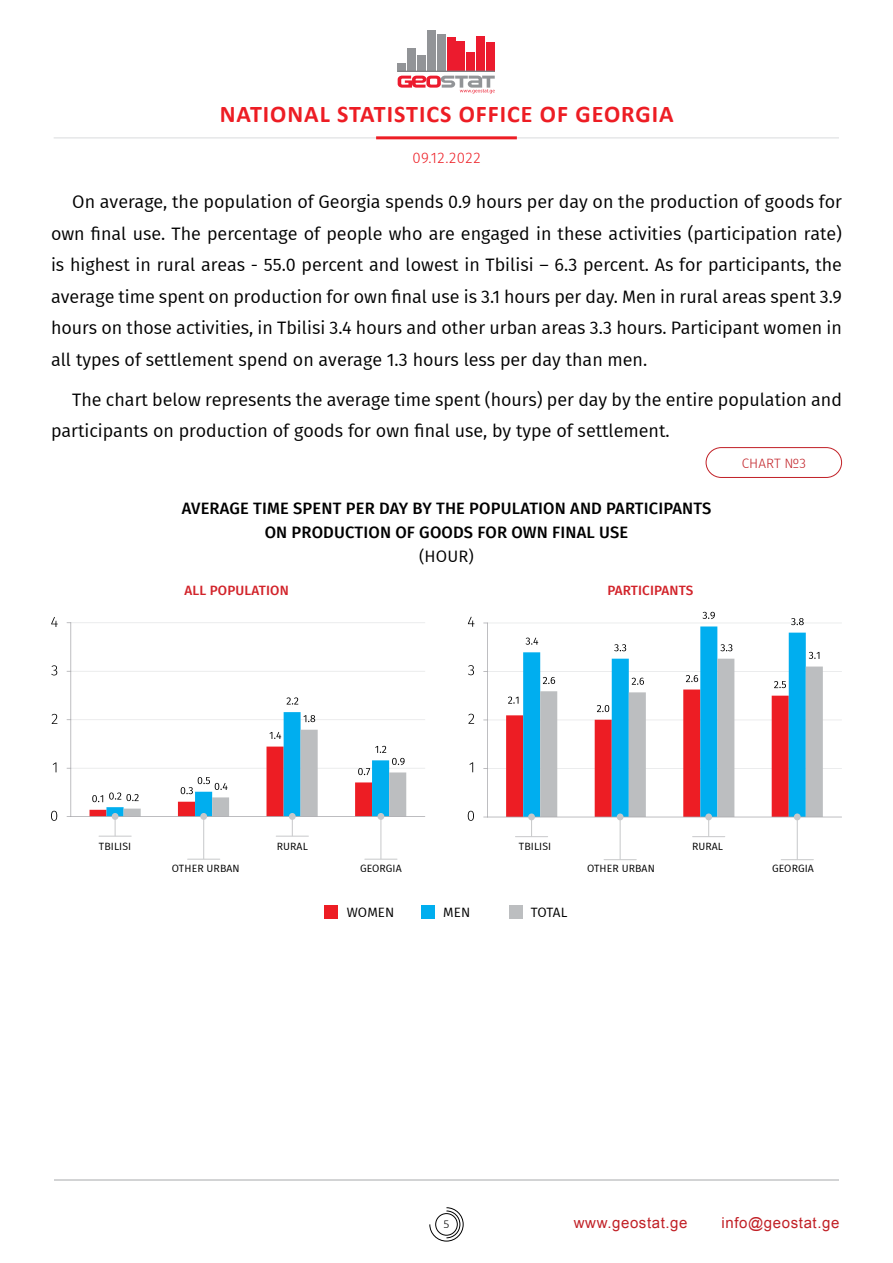
<style>
.page{position:relative;width:893px;height:1263px;background:#fff}
.page>*{position:absolute;margin:0;border:0;box-sizing:border-box;transform-origin:0 0}
.t1{font:700 24px "Calibri";letter-spacing:.04em;color:#ed1d24}
.t2{font:18px/31.5px "Fira GO";color:#000;text-align:justify}
.t3{font:500 16.5px/24px "Fira GO";letter-spacing:.01em;color:#000;text-align:center}
.t4{font:16.5px "Fira GO";color:#000}
.t5{font:15px "BPG Ingiri Arial";letter-spacing:.04em;color:#c12026}
.t6{font:300 15px "Fira GO";letter-spacing:.04em;color:#ed1d24}
.t7{font:500 13.5px "Fira GO";letter-spacing:.01em;color:#d2232a}
.t8{font:13.5px "Fira GO";letter-spacing:.01em;color:#000}
.t9{font:300 13.5px "Fira GO";letter-spacing:.01em;color:#c12026}
.t10{font:300 12px "Calibri";color:#000}
.t11{font:10.5px "Fira GO";letter-spacing:.01em;color:#000}
</style>
<div class="page">
<svg style="left:429px;top:1207px;width:35px;height:34px"></svg>
<hr style="left:54px;top:1179px;width:785px;height:1px;background:#a7a9ac">
<hr style="left:54px;top:137px;width:785px;height:2px;background:#e6e7e8">
<hr style="left:376px;top:136px;width:141px;height:3px;background:#ed1d24">
<div style="left:398px;top:63px;width:8px;height:9px;background:#929497"></div>
<div style="left:407px;top:48px;width:9px;height:24px;background:#929497"></div>
<div style="left:417px;top:55px;width:9px;height:17px;background:#929497"></div>
<div style="left:427px;top:30px;width:9px;height:42px;background:#929497"></div>
<div style="left:437px;top:34px;width:9px;height:38px;background:#929497"></div>
<div style="left:447px;top:37px;width:8px;height:35px;background:#ec1b2e"></div>
<div style="left:457px;top:42px;width:8px;height:30px;background:#ec1b2e"></div>
<div style="left:466px;top:52px;width:9px;height:20px;background:#ec1b2e"></div>
<div style="left:476px;top:36px;width:9px;height:36px;background:#ec1b2e"></div>
<div style="left:486px;top:42px;width:9px;height:30px;background:#ec1b2e"></div>
<hr style="left:398px;top:71px;width:97px;height:1px;background:#808184">
<svg style="left:398px;top:76px;width:97px;height:17px"></svg>
<div style="left:706px;top:447px;width:136px;height:31px;border:1px solid #c12026;border-radius:15px"></div>
<div style="left:325px;top:906px;width:13px;height:13px;background:#ed1d24"></div>
<div style="left:421px;top:906px;width:13px;height:13px;background:#00aeef"></div>
<div style="left:509px;top:906px;width:13px;height:13px;background:#bcbec0"></div>
<svg style="left:51px;top:811px;width:6px;height:10px"></svg>
<svg style="left:53px;top:762px;width:3px;height:10px"></svg>
<svg style="left:52px;top:714px;width:5px;height:10px"></svg>
<svg style="left:51px;top:665px;width:6px;height:10px"></svg>
<svg style="left:51px;top:617px;width:7px;height:10px"></svg>
<svg style="left:468px;top:811px;width:6px;height:10px"></svg>
<svg style="left:469px;top:762px;width:4px;height:10px"></svg>
<svg style="left:468px;top:714px;width:6px;height:10px"></svg>
<svg style="left:468px;top:665px;width:6px;height:10px"></svg>
<svg style="left:468px;top:617px;width:6px;height:10px"></svg>
<hr style="left:99px;top:836px;width:32px;height:1px;background:#c7c8ca">
<hr style="left:276px;top:836px;width:32px;height:1px;background:#c7c8ca">
<svg style="left:67px;top:622px;width:358px;height:214px"></svg>
<div style="left:289px;top:813px;width:7px;height:7px;background:#c7c8ca;border-radius:50%"></div>
<hr style="left:188px;top:859px;width:32px;height:1px;background:#c7c8ca">
<hr style="left:203px;top:817px;width:1px;height:42px;background:#c7c8ca">
<div style="left:200px;top:813px;width:7px;height:7px;background:#c7c8ca;border-radius:50%"></div>
<hr style="left:515px;top:836px;width:33px;height:1px;background:#c7c8ca">
<hr style="left:693px;top:836px;width:32px;height:1px;background:#c7c8ca">
<svg style="left:483px;top:612px;width:359px;height:224px"></svg>
<div style="left:705px;top:813px;width:7px;height:7px;background:#c7c8ca;border-radius:50%"></div>
<hr style="left:604px;top:859px;width:32px;height:1px;background:#c7c8ca">
<hr style="left:620px;top:817px;width:1px;height:42px;background:#c7c8ca">
<div style="left:617px;top:813px;width:6px;height:7px;background:#c7c8ca;border-radius:50%"></div>
<hr style="left:781px;top:859px;width:32px;height:1px;background:#c7c8ca">
<hr style="left:797px;top:817px;width:1px;height:42px;background:#c7c8ca">
<div style="left:794px;top:813px;width:7px;height:7px;background:#c7c8ca;border-radius:50%"></div>
<hr style="left:365px;top:859px;width:32px;height:1px;background:#c7c8ca">
<hr style="left:381px;top:817px;width:1px;height:42px;background:#c7c8ca">
<div style="left:378px;top:813px;width:6px;height:7px;background:#c7c8ca;border-radius:50%"></div>
<h1 class="t1" style="left:220px;top:97px;width:455px">NATIONAL STATISTICS OFFICE OF GEORGIA</h1>
<p class="t6" style="left:412px;top:149px;width:70px">09.12.2022</p>
<p class="t2" style="left:51px;top:186px;width:792px;text-indent:21px">On average, the population of Georgia spends 0.9 hours per day on the production of goods for own final use. The percentage of people who are engaged in these activities (participation rate) is highest in rural areas - 55.0 percent and lowest in Tbilisi – 6.3 percent. As for participants, the average time spent on production for own final use is 3.1 hours per day. Men in rural areas spent 3.9 hours on those activities, in Tbilisi 3.4 hours and other urban areas 3.3 hours. Participant women in all types of settlement spend on average 1.3 hours less per day than men.</p>
<p class="t2" style="left:51px;top:384px;width:792px;text-indent:21px">The chart below represents the average time spent (hours) per day by the entire population and participants on production of goods for own final use, by type of settlement.</p>
<p class="t3" style="left:182px;top:496px;width:531px">AVERAGE TIME SPENT PER DAY BY THE POPULATION AND PARTICIPANTS<br>ON PRODUCTION OF GOODS FOR OWN FINAL USE</p>
<p class="t4" style="left:419px;top:547px;width:56px">(HOUR)</p>
<p class="t7" style="left:184px;top:582px;width:106px">ALL POPULATION</p>
<p class="t7" style="left:607px;top:582px;width:87px">PARTICIPANTS</p>
<p class="t9" style="left:742px;top:455px;width:66px">CHART №3</p>
<p class="t11" style="left:99px;top:840px;width:34px">TBILISI</p>
<p class="t11" style="left:519px;top:840px;width:34px">TBILISI</p>
<p class="t11" style="left:172px;top:862px;width:69px">OTHER URBAN</p>
<p class="t11" style="left:587px;top:862px;width:69px">OTHER URBAN</p>
<p class="t11" style="left:277px;top:840px;width:33px">RURAL</p>
<p class="t11" style="left:692px;top:840px;width:33px">RURAL</p>
<p class="t11" style="left:360px;top:862px;width:43px">GEORGIA</p>
<p class="t11" style="left:772px;top:862px;width:43px">GEORGIA</p>
<p class="t8" style="left:347px;top:905px;width:49px">WOMEN</p>
<p class="t8" style="left:443px;top:905px;width:29px">MEN</p>
<p class="t8" style="left:531px;top:905px;width:38px">TOTAL</p>
<p class="t10" style="left:443px;top:1217px;width:8px">5</p>
<p class="t5" style="left:574px;top:1213px;width:115px">www.geostat.ge</p>
<p class="t5" style="left:722px;top:1213px;width:119px">info@geostat.ge</p>
</div>
